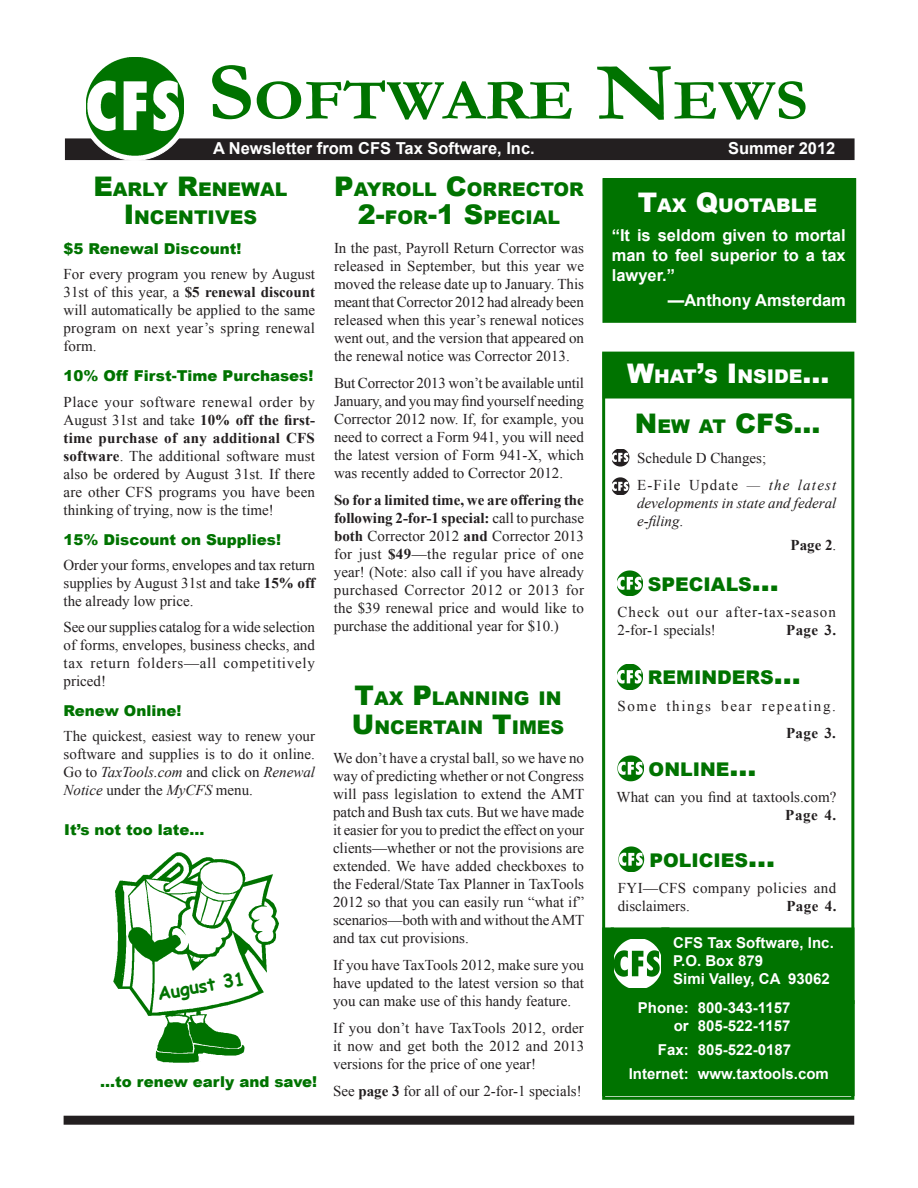
<style>
.page{position:relative;width:918px;height:1188px;background:#fff}
.page>*{position:absolute;margin:0;border:0;box-sizing:border-box;transform-origin:0 0}
.t1{font:700 57.75px "Garamond";color:#007300;scale:1.1 1}
.Headline{font:900 27px "Arial";color:#007300}
.Headline-2{font:900 18.9px/28.5px "Arial";color:#007300;text-align:center}
.Headline-3{font:900 18.9px "Arial";color:#fff}
.t2{font:700 18px "Comic Sans MS";color:#007300}
.t3{font:700 16.5px/19.8px "Arial";color:#fff;text-align:justify}
.t4{font:15px/18px "Times New Roman";color:#231f20;text-align:justify}
.t5{font:700 15px/18px "Arial";color:#fff;text-align:right}
.Heading{font:900 15px "Arial";color:#007300}
.t6{font:italic 15px/18px "Times New Roman";color:#231f20;text-align:justify}
.t7{font:15px/18px "Times New Roman";letter-spacing:.065em;color:#231f20}
.t8{font:15px/18px "Times New Roman";letter-spacing:.03em;color:#231f20}
.t9{font:15px "Times New Roman";letter-spacing:.105em;color:#231f20}
.t10{font:700 15px "Times New Roman";letter-spacing:.025em;color:#231f20}
.s1{font-size:82.5px}
.s2{font-size:27px}
.s3{font-weight:700}
.s4{font-style:italic}
.s5{font-size:18.9px}
.s6{font-style:normal}
.s7{font-weight:400}
</style>
<div class="page">
<div style="left:64px;top:1116px;width:790px;height:9px;background:#231f20"></div>
<div style="left:65px;top:139px;width:789px;height:21px;background:#231f20"></div>
<div style="left:81px;top:53px;width:108px;height:107px;background:#fff;border-radius:50%"></div>
<img style="left:86px;top:58px;width:98px;height:97px">
<div style="left:603px;top:179px;width:253px;height:143px;background:#007300"></div>
<div style="left:603px;top:178px;width:253px;height:144px;border:1px solid #007300"></div>
<div style="left:603px;top:353px;width:250px;height:45px;background:#007300"></div>
<img style="left:617px;top:664px;width:26px;height:25px">
<img style="left:618px;top:756px;width:25px;height:25px">
<img style="left:619px;top:847px;width:25px;height:25px">
<div style="left:603px;top:1001px;width:251px;height:95px;background:#007300"></div>
<div style="left:662px;top:928px;width:192px;height:76px;background:#007300"></div>
<img style="left:614px;top:938px;width:48px;height:51px">
<div style="left:603px;top:928px;width:10px;height:77px;background:#007300"></div>
<div style="left:603px;top:928px;width:11px;height:77px;border:1px solid #007300"></div>
<div style="left:611px;top:989px;width:61px;height:15px;background:#007300"></div>
<div style="left:611px;top:928px;width:58px;height:10px;background:#007300"></div>
<div style="left:602px;top:352px;width:252px;height:748px;border:3px solid #007300"></div>
<img style="left:612px;top:449px;width:17px;height:17px">
<img style="left:612px;top:478px;width:17px;height:17px">
<img style="left:113px;top:853px;width:165px;height:209px">
<img style="left:617px;top:571px;width:26px;height:25px">
<p class="t1" style="left:208px;top:61px;width:542px"><span class="s1">S</span>OFTWARE <span class="s1">N</span>EWS</p>
<p class="t3" style="left:213px;top:139px;width:323px">A Newsletter from CFS Tax Software, Inc.</p>
<p class="t3" style="left:728px;top:139px;width:109px">Summer 2012</p>
<p class="Headline-3" style="left:638px;top:191px;width:181px"><span class="s2">T</span>AX <span class="s2">Q</span>UOTABLE</p>
<p class="Headline-2" style="left:334px;top:174px;width:251px"><span class="s2">P</span>AYROLL <span class="s2">C</span>ORRECTOR<br><span class="s2">2-</span>FOR<span class="s2">-1 S</span>PECIAL</p>
<p class="t4" style="left:334px;top:239px;width:252px">In the past, Payroll Return Corrector was released in September, but this year we moved the release date up to January. This meant that Corrector 2012 had already been released when this year’s renewal notices went out, and the version that appeared on the renewal notice was Corrector 2013.</p>
<p class="t4" style="left:334px;top:374px;width:252px">But Corrector 2013 won’t be available until January, and you may find yourself needing Corrector 2012 now. If, for example, you need to correct a Form 941, you will need the latest version of Form 941-X, which was recently added to Corrector 2012.</p>
<p class="t4" style="left:334px;top:491px;width:252px"><span class="s3">So for a limited time, we are offering the following 2-for-1 special:</span> call to purchase <span class="s3">both</span> Corrector 2012 <span class="s3">and</span> Corrector 2013 for just <span class="s3">$49</span>—the regular price of one year! (Note: also call if you have already purchased Corrector 2012 or 2013 for the $39 renewal price and would like to purchase the additional year for $10.)</p>
<p class="Headline-2" style="left:93px;top:174px;width:196px"><span class="s2">E</span>ARLY <span class="s2">R</span>ENEWAL<br><span class="s2">I</span>NCENTIVES</p>
<p class="Heading" style="left:64px;top:238px;width:179px">$5 RENEWAL DISCOUNT!</p>
<p class="t4" style="left:64px;top:265px;width:253px">For every program you renew by August 31st of this year, a <span class="s3">$5 renewal discount </span>will automatically be applied to the same program on next year’s spring renewal form.</p>
<p class="Heading" style="left:64px;top:365px;width:251px">10% OFF FIRST-TIME PURCHASES!</p>
<p class="t4" style="left:64px;top:393px;width:253px">Place your software renewal order by August 31st and take <span class="s3">10% off the first&shy;time purchase of any additional CFS software</span>. The additional software must also be ordered by August 31st. If there are other CFS programs you have been thinking of trying, now is the time!</p>
<p class="Heading" style="left:64px;top:529px;width:219px">15% DISCOUNT ON SUPPLIES!</p>
<p class="t4" style="left:64px;top:556px;width:253px">Order your forms, envelopes and tax return supplies by August 31st and take <span class="s3">15% off </span>the already low price.</p>
<p class="t4" style="left:64px;top:618px;width:253px">See our supplies catalog for a wide selection of forms, envelopes, business checks, and tax return folders—all competitively priced!</p>
<p class="Heading" style="left:64px;top:700px;width:119px">RENEW ONLINE!</p>
<p class="t4" style="left:64px;top:727px;width:253px">The quickest, easiest way to renew your software and supplies is to do it online.<br>Go to <span class="s4">TaxTools.com</span> and click on <span class="s4">Renewal Notice</span> under the <span class="s4">MyCFS</span> menu.</p>
<p class="t3" style="left:612px;top:226px;width:235px">“It is seldom given to mortal man to feel superior to a tax lawyer.”</p>
<p class="t3" style="left:668px;top:290px;width:180px">—Anthony Amsterdam</p>
<p class="Headline-3" style="left:627px;top:363px;width:204px"><span class="s2">W</span>HAT<span class="s2">’</span>S <span class="s2">I</span>NSI DE<span class="s2">...</span></p>
<p class="Headline" style="left:635px;top:404px;width:187px">N <span class="s5">EW AT</span> CFS...</p>
<p class="t4" style="left:637px;top:449px;width:131px">Schedule D Changes;</p>
<p class="t6" style="left:637px;top:476px;width:201px"><span class="s6">E-File Update</span> — the latest developments in state and federal e-filing<span class="s6">.</span></p>
<p class="t10" style="left:791px;top:535px;width:47px">Page 2<span class="s7">.</span></p>
<p class="Headline-2" style="left:648px;top:569px;width:132px">SPECIALS<span class="s2">...</span></p>
<p class="t7" style="left:618px;top:603px;width:220px">Check out our after-tax-season<br>2-for-1 specials!</p>
<p class="t10" style="left:786px;top:620px;width:51px">Page 3.</p>
<p class="Headline-2" style="left:648px;top:663px;width:154px">REMI NDERS<span class="s2">...</span></p>
<p class="Headline-2" style="left:352px;top:684px;width:214px;text-align:left"><span class="s2">T</span>AX <span class="s2">P</span>LANNING IN<br><span class="s2">U</span> NCERTAI N <span class="s2">T</span>I MES</p>
<p class="t9" style="left:617px;top:696px;width:220px">Some things bear repeating.</p>
<p class="t10" style="left:786px;top:723px;width:51px">Page 3.</p>
<p class="t4" style="left:333px;top:749px;width:253px">We don’t have a crystal ball, so we have no way of predicting whether or not Congress will pass legislation to extend the AMT patch and Bush tax cuts. But we have made it easier for you to predict the effect on your clients—whether or not the provisions are extended. We have added checkboxes to the Federal/State Tax Planner in TaxTools 2012 so that you can easily run “what if” scenarios—both with and without the AMT and tax cut provisions.</p>
<p class="t4" style="left:333px;top:956px;width:253px">If you have TaxTools 2012, make sure you have updated to the latest version so that you can make use of this handy feature.</p>
<p class="t4" style="left:333px;top:1019px;width:253px">If you don’t have TaxTools 2012, order it now and get both the 2012 and 2013 versions for the price of one year!</p>
<p class="t4" style="left:333px;top:1082px;width:250px">See <span class="s3">page 3</span> for all of our 2-for-1 specials!</p>
<p class="Headline-2" style="left:649px;top:754px;width:109px">ONLI NE<span class="s2">...</span></p>
<p class="t4" style="left:617px;top:788px;width:221px;text-align:right">What can you find at taxtools.com?<br><span class="s3">Page 4.</span></p>
<p class="Heading" style="left:64px;top:819px;width:142px">IT’S NOT TOO LATE...</p>
<p class="Headline-2" style="left:650px;top:845px;width:127px">POLICI ES<span class="s2">...</span></p>
<p class="t8" style="left:618px;top:879px;width:220px">FYI—CFS company policies and disclaimers.</p>
<p class="t10" style="left:786px;top:896px;width:52px">Page 4.</p>
<p class="t5" style="left:673px;top:935px;width:162px">CFS Tax Software, Inc.</p>
<p class="t5" style="left:673px;top:953px;width:91px">P.O. Box 879</p>
<p class="t5" style="left:673px;top:971px;width:158px">Simi Valley, CA 93062</p>
<p class="t5" style="left:638px;top:999px;width:154px">Phone: 800-343-1157 or 805-522-1157</p>
<p class="t5" style="left:658px;top:1041px;width:135px">Fax: 805-522-0187</p>
<p class="t5" style="left:629px;top:1065px;width:202px">Internet: www.taxtools.com</p>
<p class="t2" style="left:155px;top:981px;width:90px;rotate:-10deg">August 31</p>
<p class="Heading" style="left:100px;top:1071px;width:218px">...TO RENEW EARLY AND SAVE!</p>
</div>
